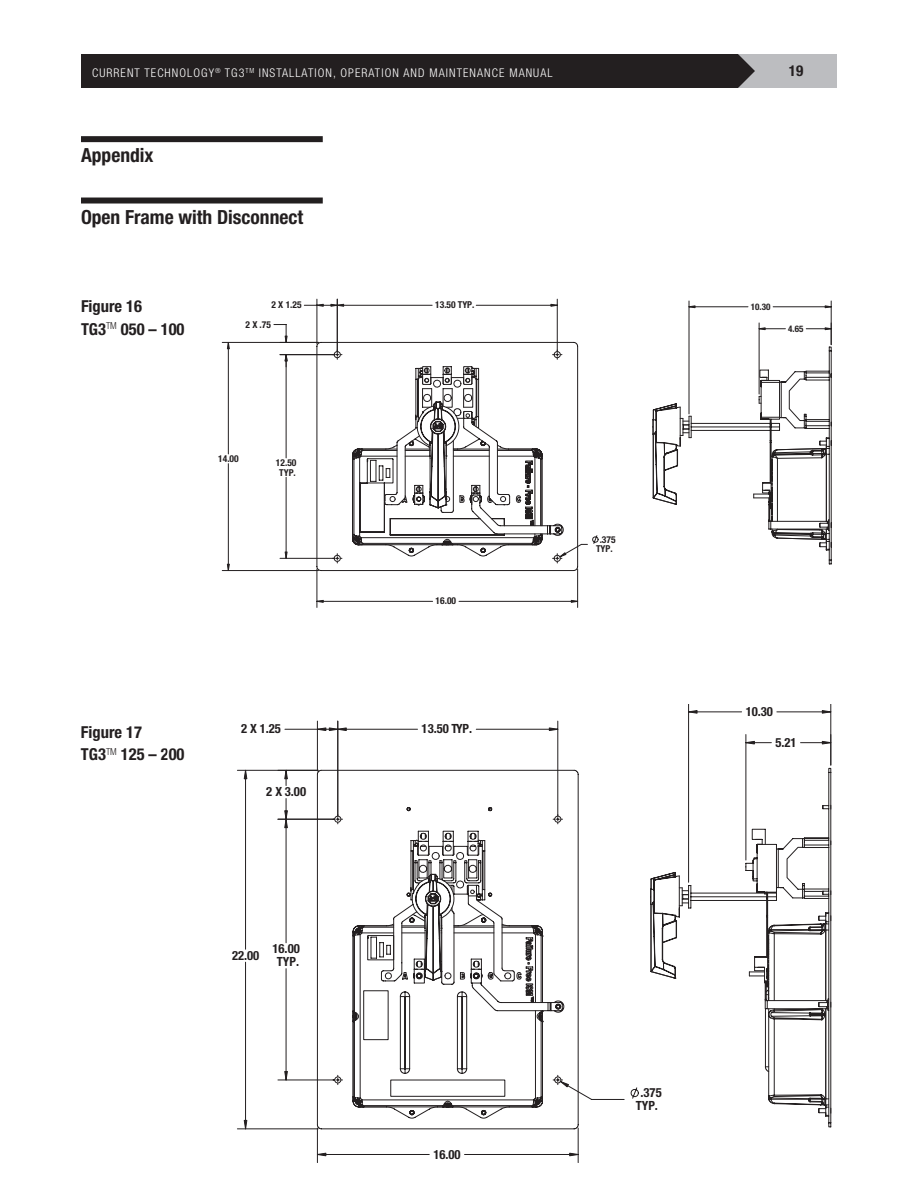
<style>
.page{position:relative;width:918px;height:1188px;background:#fff}
.page>*{position:absolute;margin:0;border:0;box-sizing:border-box;transform-origin:0 0}
.t1{font:700 condensed 19.5px "Helvetica Neue";color:#231f20}
.t2{font:700 condensed 16.5px/22.5px "Helvetica Neue";color:#231f20}
.t3{font:700 condensed 15px "Helvetica Neue";color:#231f20}
.t4{font:700 condensed 12.75px "Helvetica Neue";color:#231f20}
.t5{font:300 condensed 12px "Helvetica Neue";letter-spacing:.09em;color:#fff}
.t6{font:700 condensed 9.45px/9.8px "Helvetica Neue";color:#231f20;text-align:center}
.t7{font:700 condensed 9px "Helvetica Neue";color:#231f20}
</style>
<div class="page">
<div style="left:81px;top:54px;width:756px;height:34px;background:#231f20"></div>
<div style="left:738px;top:54px;width:99px;height:34px;background:#bcbdc0"></div>
<svg style="left:738px;top:54px;width:17px;height:34px"></svg>
<div style="left:81px;top:198px;width:242px;height:6px;background:#231f20"></div>
<div style="left:81px;top:136px;width:242px;height:6px;background:#231f20"></div>
<svg style="left:316px;top:342px;width:283px;height:228px"></svg>
<svg style="left:553px;top:350px;width:9px;height:9px"></svg>
<svg style="left:333px;top:350px;width:9px;height:9px"></svg>
<hr style="left:286px;top:477px;width:1px;height:81px;background:#231f20">
<hr style="left:280px;top:558px;width:55px;height:1px;background:#231f20">
<hr style="left:286px;top:355px;width:1px;height:103px;background:#231f20">
<hr style="left:222px;top:570px;width:97px;height:1px;background:#231f20">
<hr style="left:228px;top:342px;width:1px;height:112px;background:#231f20">
<hr style="left:222px;top:342px;width:97px;height:1px;background:#231f20">
<hr style="left:280px;top:354px;width:55px;height:1px;background:#231f20">
<hr style="left:228px;top:464px;width:1px;height:107px;background:#231f20">
<hr style="left:337px;top:305px;width:95px;height:1px;background:#231f20">
<hr style="left:476px;top:305px;width:81px;height:1px;background:#231f20">
<hr style="left:557px;top:299px;width:1px;height:53px;background:#231f20">
<hr style="left:317px;top:299px;width:1px;height:45px;background:#231f20">
<hr style="left:337px;top:299px;width:1px;height:53px;background:#231f20">
<svg style="left:274px;top:324px;width:13px;height:18px"></svg>
<svg style="left:285px;top:355px;width:2px;height:12px"></svg>
<svg style="left:304px;top:304px;width:40px;height:2px"></svg>
<svg style="left:317px;top:366px;width:281px;height:242px"></svg>
<hr style="left:831px;top:301px;width:1px;height:44px;background:#231f20">
<hr style="left:689px;top:301px;width:1px;height:113px;background:#231f20">
<hr style="left:773px;top:307px;width:58px;height:1px;background:#231f20">
<hr style="left:689px;top:307px;width:59px;height:1px;background:#231f20">
<svg style="left:652px;top:323px;width:180px;height:242px"></svg>
<svg style="left:317px;top:1099px;width:262px;height:31px"></svg>
<svg style="left:352px;top:1099px;width:209px;height:20px"></svg>
<svg style="left:277px;top:721px;width:302px;height:378px"></svg>
<hr style="left:285px;top:729px;width:53px;height:1px;background:#231f20">
<hr style="left:278px;top:819px;width:57px;height:1px;background:#231f20">
<hr style="left:237px;top:1129px;width:81px;height:1px;background:#231f20">
<hr style="left:237px;top:770px;width:81px;height:1px;background:#231f20">
<hr style="left:245px;top:962px;width:1px;height:167px;background:#231f20">
<hr style="left:245px;top:770px;width:1px;height:179px;background:#231f20">
<hr style="left:338px;top:729px;width:80px;height:1px;background:#231f20">
<hr style="left:476px;top:729px;width:82px;height:1px;background:#231f20">
<hr style="left:338px;top:721px;width:1px;height:95px;background:#231f20">
<hr style="left:558px;top:721px;width:1px;height:95px;background:#231f20">
<hr style="left:317px;top:1128px;width:1px;height:35px;background:#231f20">
<hr style="left:578px;top:1128px;width:1px;height:35px;background:#231f20">
<hr style="left:317px;top:1154px;width:112px;height:1px;background:#231f20">
<hr style="left:465px;top:1154px;width:113px;height:1px;background:#231f20">
<svg style="left:285px;top:1071px;width:2px;height:9px"></svg>
<svg style="left:285px;top:771px;width:2px;height:15px"></svg>
<svg style="left:285px;top:799px;width:2px;height:29px"></svg>
<svg style="left:244px;top:1120px;width:3px;height:9px"></svg>
<svg style="left:244px;top:770px;width:3px;height:9px"></svg>
<svg style="left:317px;top:728px;width:29px;height:3px"></svg>
<svg style="left:560px;top:1081px;width:54px;height:19px"></svg>
<svg style="left:549px;top:728px;width:9px;height:3px"></svg>
<svg style="left:317px;top:1153px;width:9px;height:3px"></svg>
<svg style="left:570px;top:1153px;width:8px;height:3px"></svg>
<svg style="left:352px;top:874px;width:191px;height:236px"></svg>
<svg style="left:614px;top:768px;width:217px;height:355px"></svg>
<hr style="left:831px;top:705px;width:1px;height:60px;background:#231f20">
<hr style="left:688px;top:705px;width:1px;height:177px;background:#231f20">
<hr style="left:777px;top:712px;width:54px;height:1px;background:#231f20">
<hr style="left:689px;top:712px;width:53px;height:1px;background:#231f20">
<hr style="left:746px;top:735px;width:1px;height:125px;background:#231f20">
<hr style="left:801px;top:742px;width:30px;height:1px;background:#231f20">
<svg style="left:746px;top:741px;width:25px;height:3px"></svg>
<svg style="left:822px;top:741px;width:9px;height:3px"></svg>
<p class="t5" style="left:92px;top:65px;width:462px">CURRENT TECHNOLOGY<sup>®</sup> TG3<sup>TM</sup> INSTALLATION, OPERATION AND MAINTENANCE MANUAL</p>
<p class="t3" style="left:789px;top:61px;width:16px">19</p>
<h1 class="t1" style="left:81px;top:144px;width:74px">Appendix</h1>
<h1 class="t1" style="left:81px;top:205px;width:224px">Open Frame with Disconnect</h1>
<h2 class="t2" style="left:81px;top:295px;width:105px">Figure 16<br>TG3<sup>TM</sup> 050 – 100</h2>
<p class="t6" style="left:271px;top:300px;width:32px">2 X 1.25</p>
<p class="t6" style="left:246px;top:319px;width:27px">2 X .75</p>
<p class="t6" style="left:218px;top:453px;width:22px">14.00</p>
<p class="t6" style="left:276px;top:457px;width:22px">12.50</p>
<p class="t6" style="left:279px;top:467px;width:18px">TYP.</p>
<p class="t6" style="left:435px;top:300px;width:41px">13.50 TYP.</p>
<p class="t6" style="left:436px;top:596px;width:22px">16.00</p>
<h2 class="t2" style="left:81px;top:720px;width:105px">Figure 17<br>TG3<sup>TM</sup> 125 – 200</h2>
<p class="t4" style="left:241px;top:721px;width:41px">2 X 1.25</p>
<p class="t4" style="left:422px;top:721px;width:52px">13.50 TYP.</p>
<p class="t4" style="left:266px;top:784px;width:41px">2 X 3.00</p>
<p class="t4" style="left:232px;top:948px;width:29px">22.00</p>
<p class="t4" style="left:272px;top:941px;width:29px">16.00</p>
<p class="t4" style="left:277px;top:954px;width:24px">TYP.</p>
<p class="t4" style="left:433px;top:1146px;width:29px">16.00</p>
<p class="t6" style="left:596px;top:534px;width:21px">.375<br>TYP.</p>
<p class="t7" style="left:751px;top:301px;width:21px">10.30</p>
<p class="t7" style="left:788px;top:323px;width:17px">4.65</p>
<p class="t4" style="left:746px;top:704px;width:29px">10.30</p>
<p class="t4" style="left:775px;top:734px;width:23px">5.21</p>
<p class="t4" style="left:641px;top:1085px;width:23px">.375</p>
<p class="t4" style="left:636px;top:1098px;width:24px">TYP.</p>
</div>
